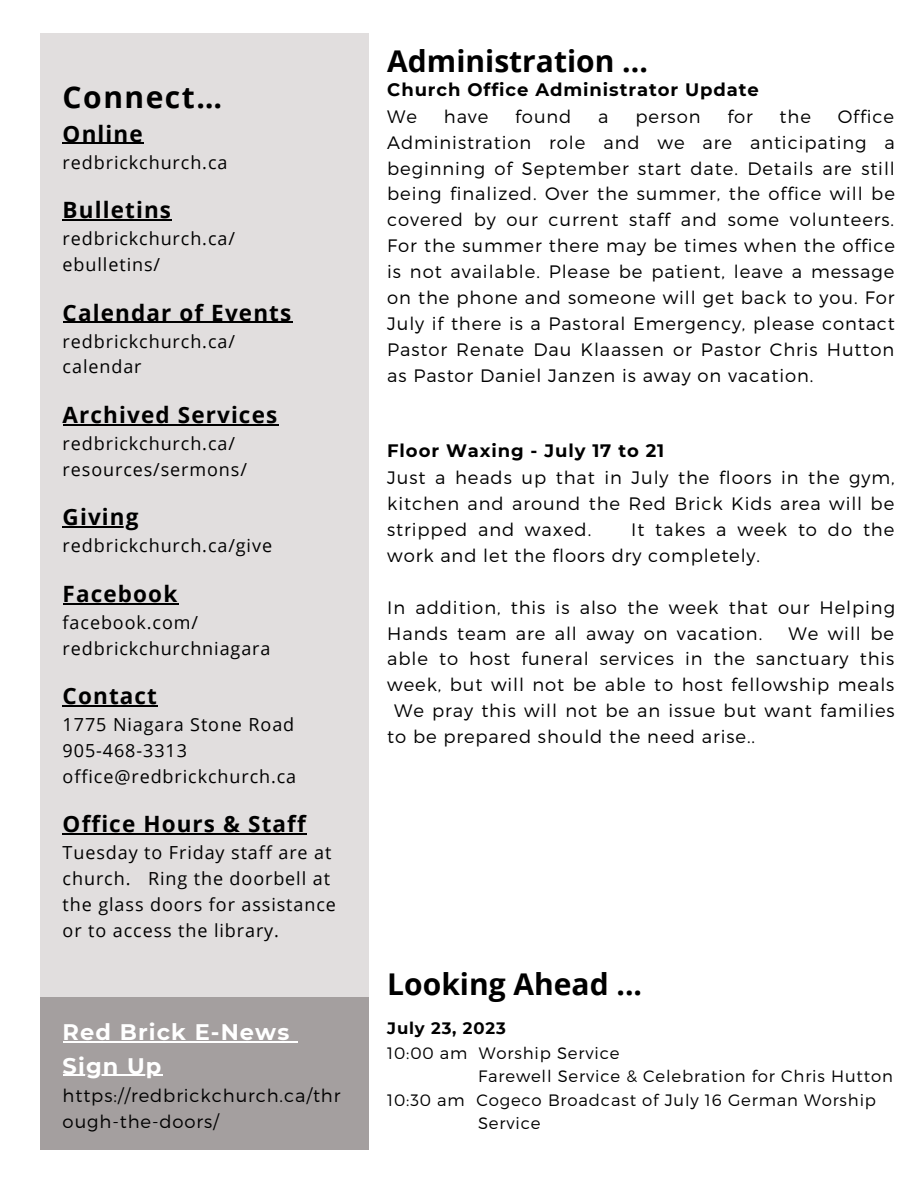
<style>
.page{position:relative;width:918px;height:1188px;background:#fff}
.page>*{position:absolute;margin:0;border:0;box-sizing:border-box;transform-origin:0 0}
.t1{font:700 30px "Open Sans";color:#000}
.t2{font:700 30px "Open Sans";letter-spacing:.05em;color:#000}
.t3{font:700 22.5px "Open Sans";letter-spacing:.05em;color:#000}
.t4{font:700 22.5px "Montserrat";letter-spacing:.05em;color:#fff}
.t5{font:300 18px/25.8px "Montserrat";letter-spacing:.05em;color:#000}
.t6{font:18px/25.8px "Open Sans";letter-spacing:.05em;color:#000}
.t7{font:700 18px "Montserrat";letter-spacing:.05em;color:#000}
.t8{font:300 16.5px "Montserrat";letter-spacing:.05em;color:#000}
.t9{font:700 16.5px "Montserrat";letter-spacing:.05em;color:#000}
</style>
<div class="page">
<div style="left:40px;top:33px;width:328px;height:964px;background:#e1dede"></div>
<div style="left:40px;top:998px;width:328px;height:152px;background:#a49f9f"></div>
<hr style="left:63px;top:143px;width:81px;height:1px;background:#000">
<hr style="left:63px;top:219px;width:109px;height:1px;background:#000">
<hr style="left:63px;top:322px;width:229px;height:1px;background:#000">
<hr style="left:63px;top:424px;width:215px;height:1px;background:#000">
<hr style="left:63px;top:526px;width:77px;height:2px;background:#000">
<hr style="left:63px;top:603px;width:115px;height:1px;background:#000">
<hr style="left:63px;top:705px;width:95px;height:1px;background:#000">
<hr style="left:63px;top:834px;width:244px;height:1px;background:#000">
<hr style="left:63px;top:1041px;width:228px;height:1px;background:#fff">
<hr style="left:63px;top:1075px;width:100px;height:1px;background:#fff">
<p class="t2" style="left:63px;top:76px;width:161px">Connect…</p>
<p class="t3" style="left:63px;top:118px;width:82px">Online</p>
<p class="t6" style="left:63px;top:149px;width:166px">redbrickchurch.ca</p>
<p class="t3" style="left:63px;top:194px;width:110px">Bulletins</p>
<p class="t6" style="left:63px;top:225px;width:174px">redbrickchurch.ca/</p>
<p class="t6" style="left:63px;top:251px;width:99px">ebulletins/</p>
<p class="t3" style="left:63px;top:297px;width:230px">Calendar of Events</p>
<p class="t6" style="left:63px;top:328px;width:174px">redbrickchurch.ca/</p>
<p class="t6" style="left:63px;top:354px;width:80px">calendar</p>
<p class="t3" style="left:63px;top:399px;width:216px">Archived Services</p>
<p class="t6" style="left:63px;top:430px;width:174px">redbrickchurch.ca/</p>
<p class="t6" style="left:63px;top:456px;width:186px">resources/sermons/</p>
<p class="t3" style="left:63px;top:501px;width:77px">Giving</p>
<p class="t6" style="left:63px;top:532px;width:211px">redbrickchurch.ca/give</p>
<p class="t3" style="left:63px;top:578px;width:116px">Facebook</p>
<p class="t6" style="left:63px;top:609px;width:137px">facebook.com/</p>
<p class="t6" style="left:63px;top:635px;width:209px">redbrickchurchniagara</p>
<p class="t3" style="left:63px;top:680px;width:96px">Contact</p>
<p class="t6" style="left:63px;top:711px;width:233px">1775 Niagara Stone Road</p>
<p class="t6" style="left:63px;top:737px;width:126px">905-468-3313</p>
<p class="t6" style="left:63px;top:763px;width:235px">office@redbrickchurch.ca</p>
<p class="t3" style="left:63px;top:808px;width:245px">Office Hours &amp; Staff</p>
<p class="t6" style="left:63px;top:840px;width:275px">Tuesday to Friday staff are at church. Ring the doorbell at the glass doors for assistance or to access the library.</p>
<p class="t4" style="left:63px;top:1018px;width:228px">Red Brick E-News</p>
<p class="t4" style="left:63px;top:1052px;width:100px">Sign Up</p>
<p class="t5" style="left:63px;top:1082px;width:279px">https://redbrickchurch.ca/thr ough-the-doors/</p>
<p class="t1" style="left:387px;top:40px;width:262px">Administration ...</p>
<p class="t7" style="left:387px;top:78px;width:373px">Church Office Administrator Update</p>
<p class="t5" style="left:387px;top:103px;width:31px">We</p>
<p class="t5" style="left:444px;top:103px;width:46px">have</p>
<p class="t5" style="left:515px;top:103px;width:58px">found</p>
<p class="t5" style="left:598px;top:103px;width:12px">a</p>
<p class="t5" style="left:636px;top:103px;width:67px">person</p>
<p class="t5" style="left:727px;top:103px;width:27px">for</p>
<p class="t5" style="left:780px;top:103px;width:33px">the</p>
<p class="t5" style="left:387px;top:103px;width:509px;text-align:justify;text-indent:451px">Office Administration role and we are anticipating a beginning of September start date. Details are still being finalized. Over the summer, the office will be covered by our current staff and some volunteers.<br>For the summer there may be times when the office is not available. Please be patient, leave a message on the phone and someone will get back to you. For July if there is a Pastoral Emergency, please contact Pastor Renate Dau Klaassen or Pastor Chris Hutton as Pastor Daniel Janzen is away on vacation.</p>
<p class="t7" style="left:387px;top:440px;width:279px">Floor Waxing - July 17 to 21</p>
<p class="t5" style="left:387px;top:464px;width:509px;text-align:justify">Just a heads up that in July the floors in the gym, kitchen and around the Red Brick Kids area will be stripped and waxed.</p>
<p class="t5" style="left:387px;top:516px;width:509px;text-indent:244px">It takes a week to do the work and let the floors dry completely.</p>
<p class="t5" style="left:387px;top:593px;width:509px">In addition, this is also the week that our Helping<br>Hands team are all away on vacation.</p>
<p class="t5" style="left:789px;top:619px;width:107px">We will be</p>
<p class="t5" style="left:387px;top:645px;width:509px">able to host funeral services in the sanctuary this</p>
<p class="t5" style="left:387px;top:671px;width:509px">week, but will not be able to host fellowship meals</p>
<p class="t5" style="left:394px;top:697px;width:502px">We pray this will not be an issue but want families</p>
<p class="t5" style="left:387px;top:723px;width:369px">to be prepared should the need arise..</p>
<p class="t1" style="left:387px;top:963px;width:256px">Looking Ahead ...</p>
<p class="t9" style="left:387px;top:1018px;width:120px">July 23, 2023</p>
<p class="t8" style="left:387px;top:1042px;width:234px">10:00 am Worship Service</p>
<p class="t8" style="left:478px;top:1066px;width:416px">Farewell Service &amp; Celebration for Chris Hutton</p>
<p class="t8" style="left:387px;top:1089px;width:490px">10:30 am Cogeco Broadcast of July 16 German Worship</p>
<p class="t8" style="left:478px;top:1113px;width:64px">Service</p>
</div>
